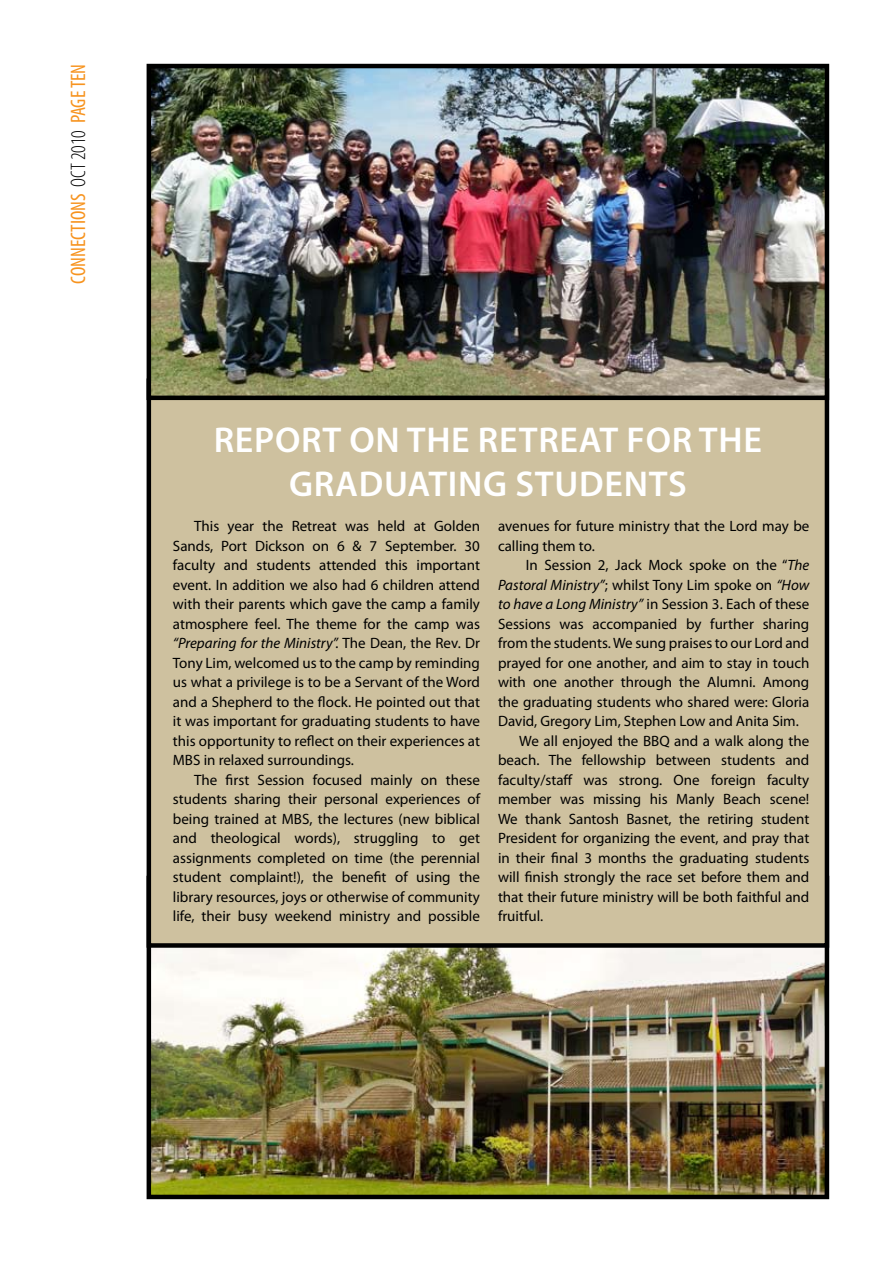
<style>
.page{position:relative;width:893px;height:1263px;background:#fff}
.page>*{position:absolute;margin:0;border:0;box-sizing:border-box;transform-origin:0 0}
.t1{font:600 36px "Myriad Pro";color:#fff}
.t2{font:condensed 21px "Myriad Pro";color:#f7931e}
.t3{font:15px/19.5px "Myriad Pro";color:#000;text-align:justify}
.t4{font:italic 15px "Myriad Pro";color:#000}
.s1{font-weight:300;color:#000}
.s2{font-style:italic}
.s3{font-style:normal}
</style>
<div class="page">
<img style="left:152px;top:948px;width:672px;height:246px">
<div style="left:147px;top:876px;width:682px;height:323px;border:4px solid #000"></div>
<div style="left:149px;top:381px;width:678px;height:564px;background:#cec19f"></div>
<div style="left:147px;top:378px;width:682px;height:570px;border:4px solid #000"></div>
<img style="left:152px;top:69px;width:672px;height:326px">
<div style="left:147px;top:64px;width:682px;height:336px;border:4px solid #000"></div>
<h2 class="t2" style="left:66px;top:284px;width:219px;rotate:-90deg">CONNECTIONS <span class="s1">OCT 2010</span> PAGE TEN</h2>
<h1 class="t1" style="left:214px;top:417px;width:22px">REPORT</h1>
<h1 class="t1" style="left:350px;top:417px;width:79px">ON THE</h1>
<h1 class="t1" style="left:478px;top:417px;width:21px">RETREAT</h1>
<h1 class="t1" style="left:627px;top:417px;width:22px">FOR</h1>
<h1 class="t1" style="left:699px;top:417px;width:22px">THE</h1>
<h1 class="t1" style="left:289px;top:460px;width:115px">GRADUATIN</h1>
<h1 class="t1" style="left:483px;top:460px;width:142px">G STUDENTS</h1>
<p class="t3" style="left:173px;top:516px;width:309px;text-indent:21px">This year the Retreat was held at Golden Sands, Port Dickson on 6 &amp; 7 September. 30 faculty and students attended this important event. In addition we also had 6 children attend with their parents which gave the camp a family atmosphere feel. The theme for the camp was <span class="s2">“Preparing for the Ministry”.</span> The Dean, the Rev. Dr Tony Lim, welcomed us to the camp by reminding us what a privilege is to be a Servant of the Word and a Shepherd to the flock. He pointed out that it was important for graduating students to have this opportunity to reflect on their experiences at MBS in relaxed surroundings.</p>
<p class="t3" style="left:173px;top:770px;width:309px;text-indent:21px">The first Session focused mainly on these students sharing their personal experiences of being trained at MBS, the lectures (new biblical and theological words), struggling to get assignments completed on time (the perennial student complaint!), the benefit of using the library resources, joys or otherwise of community life, their busy weekend ministry and possible</p>
<p class="t3" style="left:498px;top:516px;width:313px">avenues for future ministry that the Lord may be calling them to.</p>
<p class="t3" style="left:526px;top:555px;width:285px">In Session 2, Jack Mock spoke on the “<span class="s2">The</span></p>
<p class="t4" style="left:498px;top:575px;width:313px">Pastoral Ministry”<span class="s3">; whilst Tony Lim spoke on</span> “How</p>
<p class="t3" style="left:498px;top:594px;width:313px"><span class="s2">to have a Long Ministry”</span> in Session 3. Each of these</p>
<p class="t3" style="left:498px;top:614px;width:313px">Sessions was accompanied by further sharing</p>
<p class="t3" style="left:498px;top:633px;width:313px">from the students. We sung praises to our Lord and</p>
<p class="t3" style="left:498px;top:653px;width:313px">prayed for one another, and aim to stay in touch</p>
<p class="t3" style="left:498px;top:672px;width:313px">with one another through the Alumni. Among</p>
<p class="t3" style="left:498px;top:692px;width:313px">the graduating students who shared were: Gloria</p>
<p class="t3" style="left:498px;top:711px;width:302px">David, Gregory Lim, Stephen Low and Anita Sim.</p>
<p class="t3" style="left:519px;top:731px;width:292px">We all enjoyed the BBQ and a walk along the</p>
<p class="t3" style="left:498px;top:750px;width:313px">beach. The fellowship between students and</p>
<p class="t3" style="left:498px;top:770px;width:313px">faculty/staff was strong. One foreign faculty</p>
<p class="t3" style="left:498px;top:789px;width:313px">member was missing his Manly Beach scene!</p>
<p class="t3" style="left:498px;top:809px;width:313px">We thank Santosh Basnet, the retiring student</p>
<p class="t3" style="left:498px;top:828px;width:313px">President for organizing the event, and pray that</p>
<p class="t3" style="left:498px;top:848px;width:313px">in their final 3 months the graduating students</p>
<p class="t3" style="left:498px;top:867px;width:313px">will finish strongly the race set before them and</p>
<p class="t3" style="left:498px;top:887px;width:313px">that their future ministry will be both faithful and</p>
<p class="t3" style="left:498px;top:906px;width:47px">fruitful.</p>
</div>
